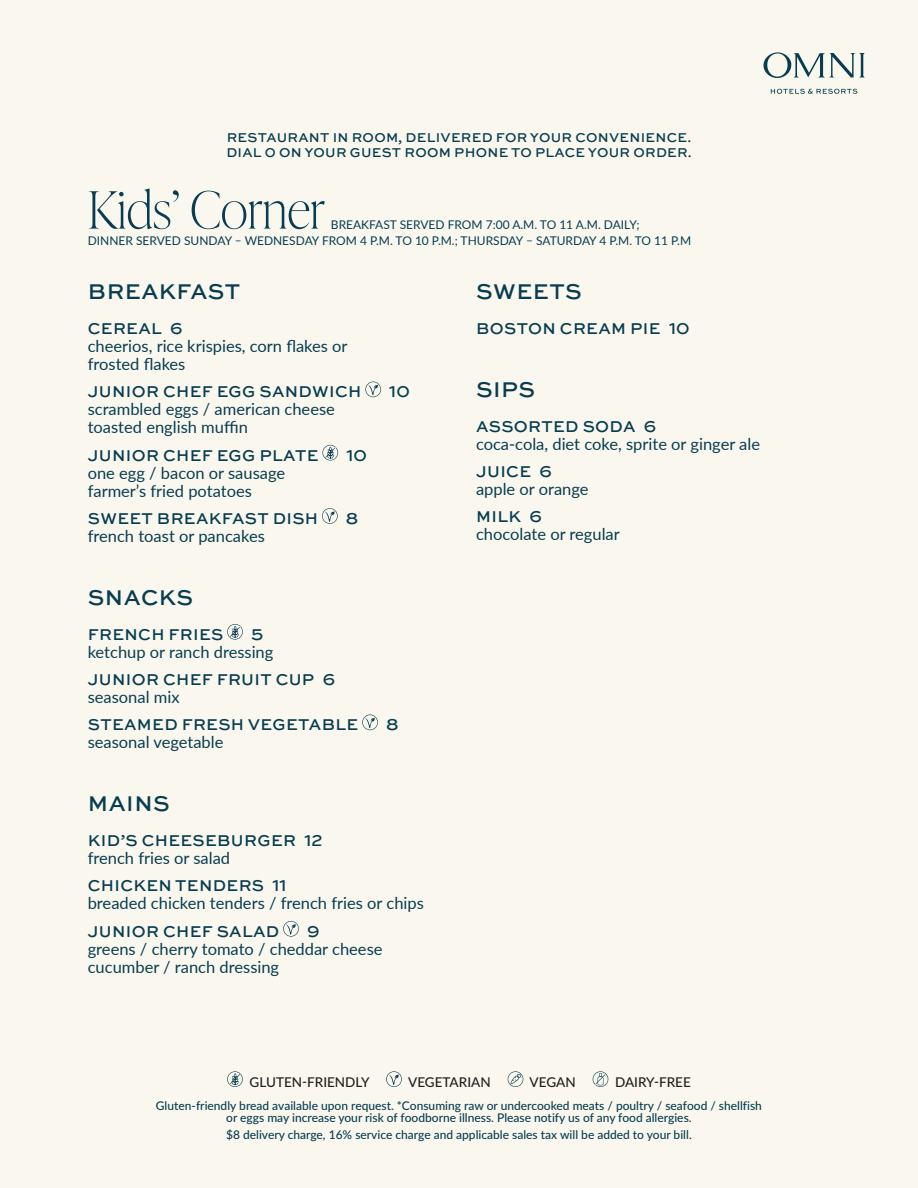
<style>
.page{position:relative;width:918px;height:1188px;background:#faf8ee}
.page>*{position:absolute;margin:0;border:0;box-sizing:border-box;transform-origin:0 0}
.t1{font:100 51.3px "Ivy Presto Display";color:#083d51}
.SUBHEAD{font:500 22.5px "Sweet Sans Pro";letter-spacing:.02em;color:#083d51}
.DESCRIPTION{font:16.5px/18px "Lato";color:#083d51}
.ITEM{font:500 16.5px "Sweet Sans Pro";letter-spacing:.02em;color:#083d51}
.ITEM-2{font:500 13.5px/15px "Sweet Sans Pro";letter-spacing:.02em;color:#083d51}
.LEGEND{font:500 13.5px "Lato";color:#231f20}
.DISCLAIMER{font:500 12px/12px "Lato";color:#083d51;text-align:center}
.t2{font:12px/16.5px "Lato";color:#083d51}
</style>
<div class="page">
<svg style="left:764px;top:52px;width:101px;height:26px"></svg>
<svg style="left:771px;top:89px;width:86px;height:5px"></svg>
<svg style="left:365px;top:382px;width:16px;height:15px"></svg>
<svg style="left:322px;top:445px;width:16px;height:16px"></svg>
<svg style="left:322px;top:508px;width:16px;height:16px"></svg>
<svg style="left:227px;top:624px;width:16px;height:16px"></svg>
<svg style="left:362px;top:715px;width:16px;height:15px"></svg>
<svg style="left:283px;top:921px;width:16px;height:16px"></svg>
<svg style="left:227px;top:1071px;width:16px;height:16px"></svg>
<svg style="left:386px;top:1071px;width:16px;height:16px"></svg>
<svg style="left:508px;top:1071px;width:15px;height:16px"></svg>
<svg style="left:593px;top:1071px;width:15px;height:16px"></svg>
<p class="ITEM-2" style="left:226px;top:130px;width:467px">RESTAURANT IN ROOM, DELIVERED FOR YOUR CONVENIENCE.<br>DIAL 0 ON YOUR GUEST ROOM PHONE TO PLACE YOUR ORDER.</p>
<p class="t1" style="left:88px;top:173px;width:239px">Kids’ Corner</p>
<p class="t2" style="left:88px;top:215px;width:605px;text-indent:243px">BREAKFAST SERVED FROM 7:00 A.M. TO 11 A.M. DAILY;<br>DINNER SERVED SUNDAY – WEDNESDAY FROM 4 P.M. TO 10 P.M.; THURSDAY – SATURDAY 4 P.M. TO 11 P.M</p>
<p class="SUBHEAD" style="left:88px;top:275px;width:154px">BREAKFAST</p>
<p class="ITEM" style="left:88px;top:316px;width:96px">CEREAL 6</p>
<p class="DESCRIPTION" style="left:88px;top:336px;width:261px">cheerios, rice krispies, corn flakes or frosted flakes</p>
<p class="ITEM" style="left:88px;top:380px;width:275px">JUNIOR CHEF EGG SANDWICH</p>
<p class="ITEM" style="left:389px;top:380px;width:22px">10</p>
<p class="DESCRIPTION" style="left:88px;top:400px;width:249px">scrambled eggs / american cheese toasted english muffin</p>
<p class="ITEM" style="left:88px;top:443px;width:232px">JUNIOR CHEF EGG PLATE</p>
<p class="ITEM" style="left:346px;top:443px;width:22px">10</p>
<p class="DESCRIPTION" style="left:88px;top:463px;width:199px">one egg / bacon or sausage farmer’s fried potatoes</p>
<p class="ITEM" style="left:88px;top:506px;width:232px">SWEET BREAKFAST DISH</p>
<p class="ITEM" style="left:346px;top:506px;width:14px">8</p>
<p class="DESCRIPTION" style="left:88px;top:526px;width:179px">french toast or pancakes</p>
<p class="SUBHEAD" style="left:476px;top:275px;width:107px">SWEETS</p>
<p class="ITEM" style="left:476px;top:316px;width:215px">BOSTON CREAM PIE 10</p>
<p class="SUBHEAD" style="left:476px;top:373px;width:60px">SIPS</p>
<p class="ITEM" style="left:476px;top:414px;width:182px">ASSORTED SODA 6</p>
<p class="DESCRIPTION" style="left:476px;top:434px;width:286px">coca-cola, diet coke, sprite or ginger ale</p>
<p class="ITEM" style="left:476px;top:459px;width:77px">JUICE 6</p>
<p class="DESCRIPTION" style="left:476px;top:479px;width:114px">apple or orange</p>
<p class="ITEM" style="left:476px;top:505px;width:67px">MILK 6</p>
<p class="DESCRIPTION" style="left:476px;top:525px;width:145px">chocolate or regular</p>
<p class="SUBHEAD" style="left:88px;top:581px;width:107px">SNACKS</p>
<p class="ITEM" style="left:88px;top:622px;width:137px">FRENCH FRIES</p>
<p class="ITEM" style="left:251px;top:622px;width:14px">5</p>
<p class="DESCRIPTION" style="left:88px;top:642px;width:187px">ketchup or ranch dressing</p>
<p class="ITEM" style="left:88px;top:667px;width:249px">JUNIOR CHEF FRUIT CUP 6</p>
<p class="DESCRIPTION" style="left:88px;top:687px;width:93px">seasonal mix</p>
<p class="ITEM" style="left:88px;top:713px;width:272px">STEAMED FRESH VEGETABLE</p>
<p class="ITEM" style="left:386px;top:713px;width:14px">8</p>
<p class="DESCRIPTION" style="left:88px;top:733px;width:137px">seasonal vegetable</p>
<p class="SUBHEAD" style="left:88px;top:787px;width:83px">MAINS</p>
<p class="ITEM" style="left:88px;top:828px;width:236px">KID’S CHEESEBURGER 12</p>
<p class="DESCRIPTION" style="left:88px;top:848px;width:144px">french fries or salad</p>
<p class="ITEM" style="left:88px;top:874px;width:200px">CHICKEN TENDERS 11</p>
<p class="DESCRIPTION" style="left:88px;top:894px;width:338px">breaded chicken tenders / french fries or chips</p>
<p class="ITEM" style="left:88px;top:919px;width:193px">JUNIOR CHEF SALAD</p>
<p class="ITEM" style="left:307px;top:919px;width:14px">9</p>
<p class="DESCRIPTION" style="left:88px;top:939px;width:296px">greens / cherry tomato / cheddar cheese cucumber / ranch dressing</p>
<p class="LEGEND" style="left:250px;top:1072px;width:122px">GLUTEN-FRIENDLY</p>
<p class="LEGEND" style="left:408px;top:1072px;width:84px">VEGETARIAN</p>
<p class="LEGEND" style="left:530px;top:1072px;width:48px">VEGAN</p>
<p class="LEGEND" style="left:615px;top:1072px;width:77px">DAIRY-FREE</p>
<p class="DISCLAIMER" style="left:156px;top:1099px;width:608px">Gluten-friendly bread available upon request. *Consuming raw or undercooked meats / poultry / seafood / shellfish or eggs may increase your risk of foodborne illness. Please notify us of any food allergies.</p>
<p class="DISCLAIMER" style="left:226px;top:1128px;width:467px">$8 delivery charge, 16% service charge and applicable sales tax will be added to your bill.</p>
</div>
